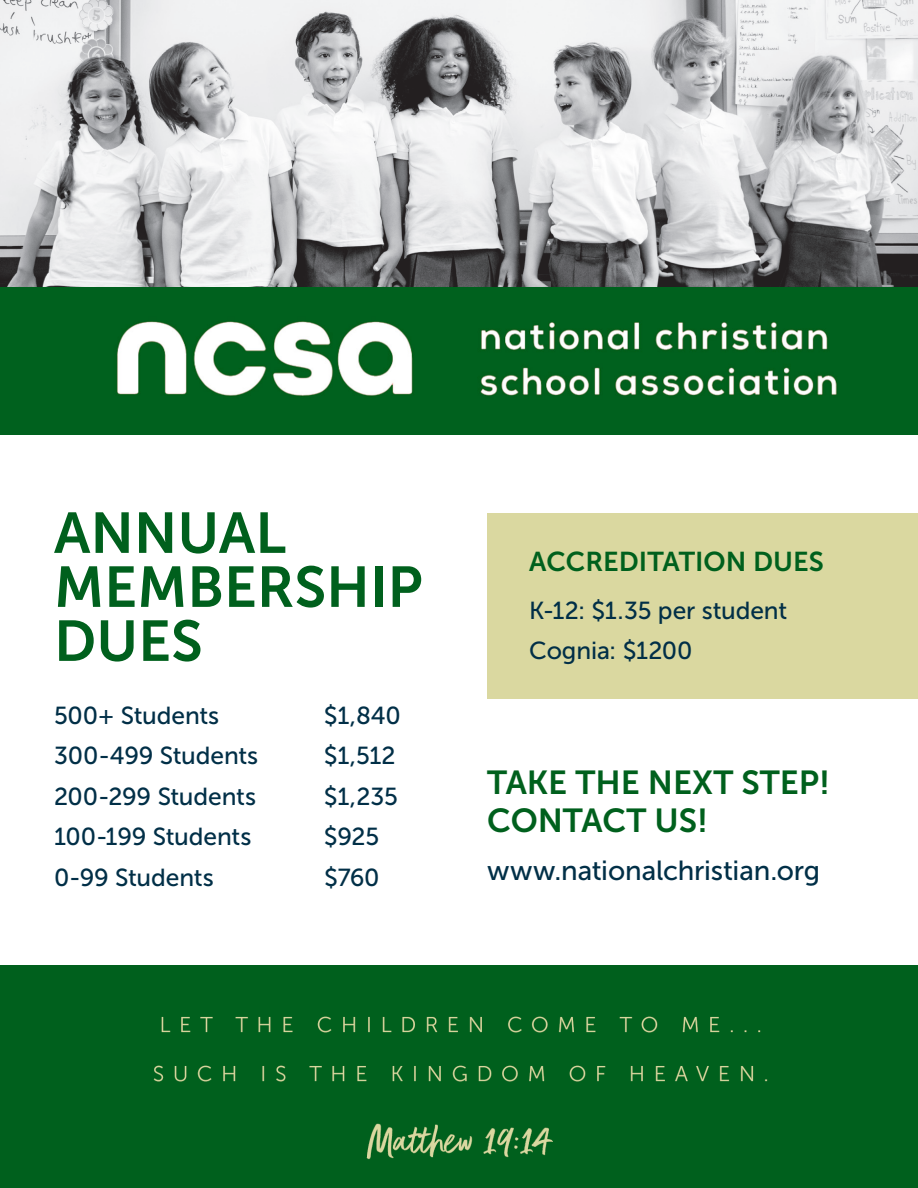
<style>
.page{position:relative;width:918px;height:1188px;background:#fff}
.page>*{position:absolute;margin:0;border:0;box-sizing:border-box;transform-origin:0 0}
.t1{font:57.15px "Museo Sans 700";color:#00601d}
.t2{font:33.15px "Museo Sans 700";color:#00601d}
.t3{font:27.6px "Museo Sans 500";letter-spacing:-.005em;color:#012f47}
.t4{font:27.15px "Museo Sans 700";color:#00601d}
.t5{font:24.6px "Museo Sans 500";letter-spacing:-.005em;color:#012f47}
</style>
<div class="page">
<div style="left:487px;top:513px;width:431px;height:186px;background:#dad8a0"></div>
<img style="left:0;top:0;width:918px;height:287px">
<img style="left:0;top:287px;width:918px;height:147px">
<div style="left:0;top:966px;width:918px;height:222px;background:#00601d"></div>
<p class="t1" style="left:54px;top:501px;width:234px">ANNUAL</p>
<p class="t1" style="left:54px;top:555px;width:370px">MEMBERSHIP</p>
<p class="t1" style="left:54px;top:609px;width:150px">DUES</p>
<p class="t5" style="left:54px;top:702px;width:167px">500+ Students</p>
<p class="t5" style="left:324px;top:702px;width:79px">$1,840</p>
<p class="t5" style="left:54px;top:742px;width:206px">300-499 Students</p>
<p class="t5" style="left:324px;top:742px;width:73px">$1,512</p>
<p class="t5" style="left:54px;top:783px;width:204px">200-299 Students</p>
<p class="t5" style="left:324px;top:783px;width:75px">$1,235</p>
<p class="t5" style="left:54px;top:823px;width:199px">100-199 Students</p>
<p class="t5" style="left:324px;top:823px;width:57px">$925</p>
<p class="t5" style="left:54px;top:864px;width:161px">0-99 Students</p>
<p class="t5" style="left:324px;top:864px;width:57px">$760</p>
<p class="t4" style="left:529px;top:546px;width:296px">ACCREDITATION DUES</p>
<p class="t5" style="left:529px;top:597px;width:259px">K-12: $1.35 per student</p>
<p class="t5" style="left:529px;top:637px;width:165px">Cognia: $1200</p>
<p class="t2" style="left:487px;top:764px;width:345px">TAKE THE NEXT STEP!</p>
<p class="t2" style="left:487px;top:802px;width:222px">CONTACT US!</p>
<p class="t3" style="left:487px;top:856px;width:335px">www.nationalchristian.org</p>
</div>
